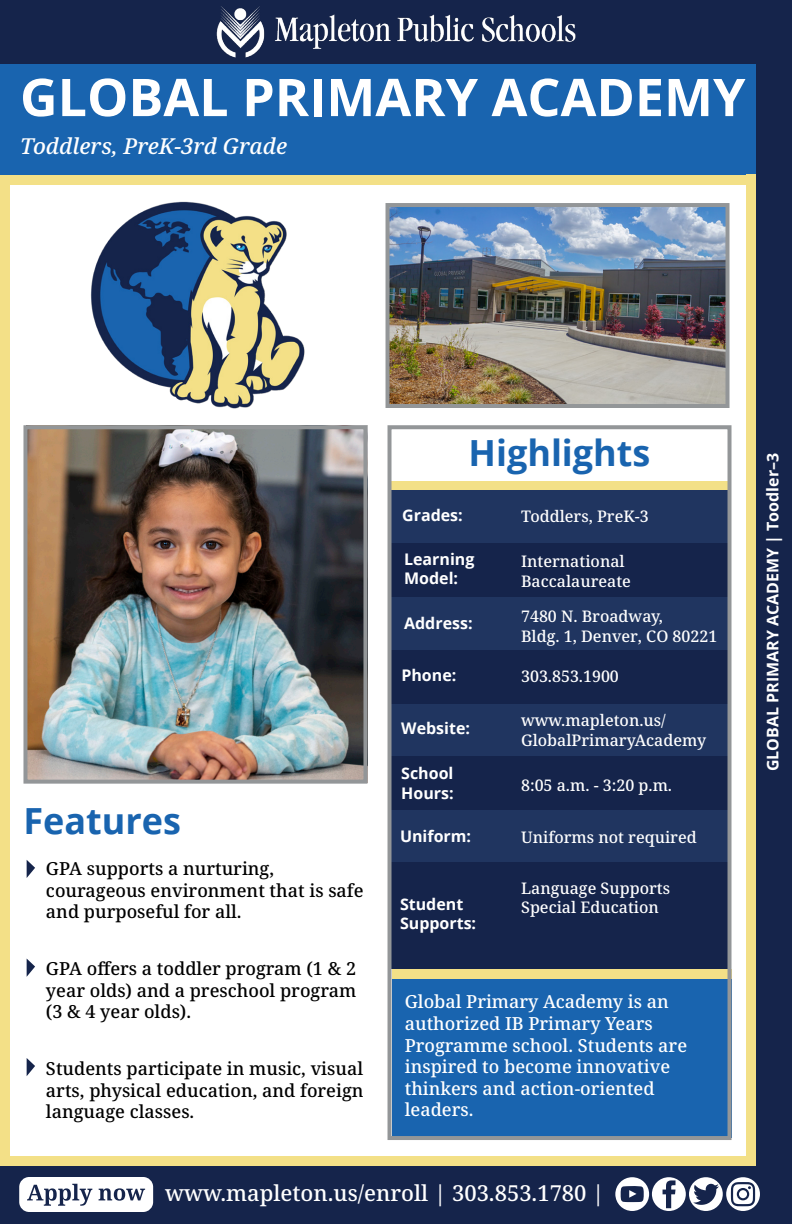
<style>
.page{position:relative;width:792px;height:1224px;background:#fff}
.page>*{position:absolute;margin:0;border:0;box-sizing:border-box;transform-origin:0 0}
.t1{font:700 52px "Open Sans";color:#fff}
.t2{font:700 36px "Open Sans";color:#1964af}
.t3{font:500 22px "Noto Serif";color:#fff}
.t4{font:italic 500 22px "Noto Serif";color:#fff}
.t5{font:500 18px/21.6px "Noto Serif";color:#000;text-align:justify}
.t6{font:500 18px/21.6px "Noto Serif";color:#fff}
.t7{font:500 16px "Noto Serif";color:#fff}
.t8{font:700 16px/19.2px "Open Sans";color:#fff}
</style>
<div class="page">
<div style="left:388px;top:809px;width:340px;height:54px;background:#203560"></div>
<div style="left:389px;top:862px;width:340px;height:107px;background:#15244b"></div>
<div style="left:388px;top:703px;width:340px;height:54px;background:#203560"></div>
<div style="left:389px;top:756px;width:340px;height:53px;background:#15244b"></div>
<div style="left:390px;top:650px;width:340px;height:53px;background:#15244b"></div>
<div style="left:392px;top:969px;width:340px;height:169px;background:#1964af"></div>
<div style="left:392px;top:969px;width:340px;height:10px;background:#f3e087"></div>
<div style="left:390px;top:481px;width:340px;height:9px;background:#f3e087"></div>
<div style="left:389px;top:597px;width:340px;height:53px;background:#203560"></div>
<div style="left:388px;top:491px;width:340px;height:53px;background:#203560"></div>
<div style="left:389px;top:543px;width:340px;height:54px;background:#15244b"></div>
<img style="left:28px;top:430px;width:334px;height:349px">
<img style="left:391px;top:208px;width:334px;height:195px">
<div style="left:0;top:64px;width:792px;height:112px;background:#1964af"></div>
<div style="left:756px;top:0;width:36px;height:1224px;background:#15244b"></div>
<div style="left:0;top:0;width:792px;height:64px;background:#15244b"></div>
<div style="left:0;top:1166px;width:792px;height:58px;background:#15244b"></div>
<div style="left:0;top:175px;width:756px;height:9px;background:#f3e087"></div>
<div style="left:746px;top:175px;width:10px;height:981px;background:#f3e087"></div>
<div style="left:0;top:175px;width:10px;height:991px;background:#f3e087"></div>
<div style="left:0;top:1156px;width:756px;height:10px;background:#f3e087"></div>
<img style="left:216px;top:6px;width:360px;height:52px">
<div style="left:388px;top:425px;width:344px;height:715px;border:4px solid #939698"></div>
<div style="left:23px;top:425px;width:344px;height:359px;border:4px solid #939698"></div>
<div style="left:386px;top:203px;width:344px;height:205px;border:4px solid #939698"></div>
<svg style="left:27px;top:860px;width:8px;height:18px"></svg>
<svg style="left:27px;top:959px;width:8px;height:18px"></svg>
<svg style="left:27px;top:1058px;width:8px;height:18px"></svg>
<img style="left:91px;top:201px;width:214px;height:208px">
<svg style="left:615px;top:1177px;width:145px;height:34px"></svg>
<svg style="left:19px;top:1177px;width:134px;height:35px;background:#d5d8df"></svg>
<p class="t1" style="left:20px;top:61px;width:727px">GLOBAL PRIMARY ACADEMY</p>
<p class="t4" style="left:20px;top:131px;width:269px">Toddlers, PreK-3rd Grade</p>
<p class="t2" style="left:469px;top:427px;width:183px">Highlights</p>
<p class="t8" style="left:402px;top:506px;width:62px">Grades:</p>
<p class="t7" style="left:521px;top:505px;width:129px">Toddlers, PreK-3</p>
<p class="t7" style="left:521px;top:551px;width:105px">International</p>
<p class="t7" style="left:521px;top:570px;width:111px">Baccalaureate</p>
<p class="t8" style="left:404px;top:549px;width:72px">Learning<br>Model:</p>
<p class="t2" style="left:23px;top:795px;width:159px">Features</p>
<p class="t5" style="left:46px;top:858px;width:319px;text-align:left">GPA supports a nurturing, courageous environment that is safe and purposeful for all.</p>
<p class="t5" style="left:46px;top:958px;width:312px">GPA offers a toddler program (1 &amp; 2 year olds) and a preschool program (3 &amp; 4 year olds).</p>
<p class="t5" style="left:46px;top:1058px;width:319px">Students participate in music, visual arts, physical education, and foreign language classes.</p>
<p class="t8" style="left:404px;top:613px;width:70px">Address:</p>
<p class="t8" style="left:401px;top:666px;width:56px">Phone:</p>
<p class="t8" style="left:401px;top:718px;width:70px">Website:</p>
<p class="t8" style="left:401px;top:764px;width:54px">School</p>
<p class="t8" style="left:401px;top:783px;width:54px">Hours:</p>
<p class="t8" style="left:400px;top:826px;width:73px">Uniform:</p>
<p class="t8" style="left:400px;top:894px;width:65px">Student</p>
<p class="t8" style="left:400px;top:913px;width:78px">Supports:</p>
<p class="t7" style="left:521px;top:606px;width:143px">7480 N. Broadway,</p>
<p class="t7" style="left:521px;top:625px;width:198px">Bldg. 1, Denver, CO 80221</p>
<p class="t7" style="left:521px;top:665px;width:99px">303.853.1900</p>
<p class="t7" style="left:521px;top:710px;width:146px">www.mapleton.us/</p>
<p class="t7" style="left:521px;top:729px;width:187px">GlobalPrimaryAcademy</p>
<p class="t7" style="left:521px;top:774px;width:153px">8:05 a.m. - 3:20 p.m.</p>
<p class="t7" style="left:521px;top:826px;width:177px">Uniforms not required</p>
<p class="t7" style="left:521px;top:877px;width:150px">Language Supports</p>
<p class="t7" style="left:521px;top:896px;width:139px">Special Education</p>
<p class="t6" style="left:405px;top:992px;width:284px">Global Primary Academy is an authorized IB Primary Years<br>Programme school. Students are inspired to become innovative thinkers and action-oriented leaders.</p>
<p class="t3" style="left:165px;top:1178px;width:441px">www.mapleton.us/enroll | 303.853.1780 |</p>
<p class="t8" style="left:763px;top:771px;width:320px;rotate:-90deg">GLOBAL PRIMARY ACADEMY | Toodler–3</p>
</div>
